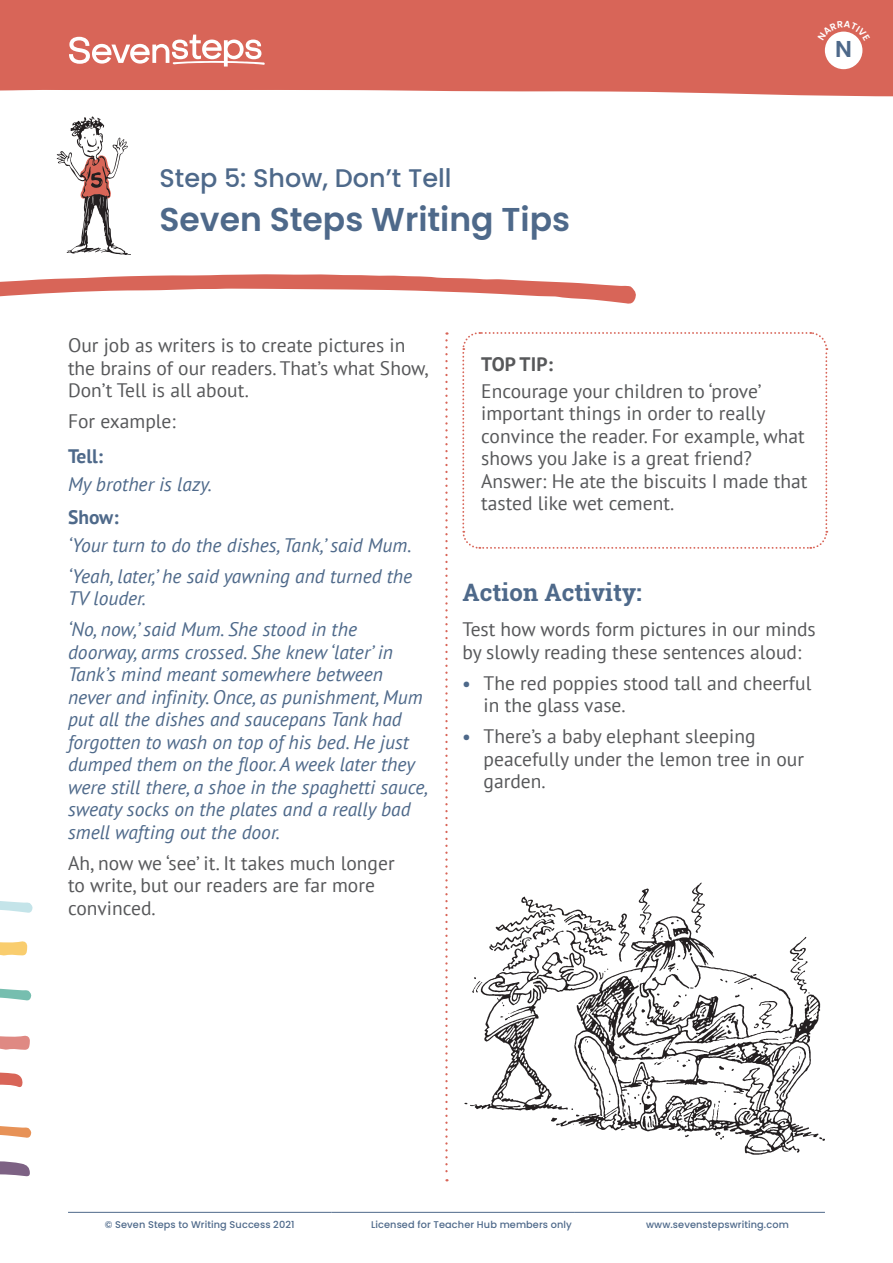
<style>
.page{position:relative;width:893px;height:1263px;background:#fff}
.page>*{position:absolute;margin:0;border:0;box-sizing:border-box;transform-origin:0 0}
.t1{font:600 33px "Poppins";color:#4e698a}
.t2{font:500 25.5px "Poppins";color:#4e698a}
.Head_A{font:700 24px "Roboto Slab";letter-spacing:.005em;color:#4e698a}
.t3{font:600 22.95px "Poppins";color:#4e698a}
.Lesson_Body{font:19.5px/22.5px "PT Sans";color:#57585a}
.Lesson_Blue_Italic_W{font:italic 19.5px/22.5px "PT Sans";color:#4e698a}
.Box_Small_Head{font:700 19.5px "PT Sans";color:#4e698a}
.Side_Box_Bold{font:700 19.5px "PT Sans";letter-spacing:.005em;color:#57585a}
.t4{font:500 9.75px "Poppins";letter-spacing:.01em;color:#4e698a}
.s1{font-weight:700;font-size:18px;color:#4e698a}
</style>
<div class="page">
<svg style="left:445px;top:332px;width:3px;height:849px"></svg>
<svg style="left:0;top:941px;width:27px;height:15px"></svg>
<svg style="left:0;top:1161px;width:30px;height:16px"></svg>
<svg style="left:0;top:1035px;width:30px;height:15px"></svg>
<svg style="left:0;top:1072px;width:23px;height:15px"></svg>
<svg style="left:0;top:901px;width:33px;height:12px"></svg>
<svg style="left:0;top:988px;width:32px;height:13px"></svg>
<svg style="left:0;top:1126px;width:32px;height:12px"></svg>
<svg style="left:0;top:274px;width:636px;height:30px"></svg>
<svg style="left:57px;top:117px;width:74px;height:138px"></svg>
<div style="left:0;top:0;width:893px;height:96px;background:#d86558"></div>
<svg style="left:69px;top:35px;width:196px;height:32px"></svg>
<div style="left:825px;top:32px;width:37px;height:37px;background:#fff;border-radius:50%"></div>
<svg style="left:462px;top:332px;width:366px;height:217px"></svg>
<img style="left:464px;top:882px;width:361px;height:273px">
<hr style="left:68px;top:1212px;width:264px;height:1px;background:#4e698a">
<hr style="left:332px;top:1212px;width:242px;height:1px;background:#4e698a">
<hr style="left:574px;top:1212px;width:251px;height:1px;background:#4e698a">
<svg style="left:818px;top:21px;width:52px;height:20px"></svg>
<p class="t3" style="left:835px;top:36px;width:18px">N</p>
<h2 class="t2" style="left:159px;top:163px;width:294px">Step 5: Show, Don’t Tell</h2>
<h1 class="t1" style="left:159px;top:200px;width:412px">Seven Steps Writing Tips</h1>
<p class="Lesson_Body" style="left:68px;top:334px;width:362px">Our job as writers is to create pictures in the brains of our readers. That’s what Show,<br>Don’t Tell is all about.</p>
<p class="Lesson_Body" style="left:68px;top:410px;width:109px">For example:</p>
<p class="Box_Small_Head" style="left:68px;top:444px;width:37px">Tell:</p>
<p class="Lesson_Blue_Italic_W" style="left:68px;top:473px;width:145px">My brother is lazy.</p>
<p class="Box_Small_Head" style="left:68px;top:504px;width:52px">Show:</p>
<p class="Lesson_Blue_Italic_W" style="left:68px;top:533px;width:345px">‘Your turn to do the dishes, Tank,’ said Mum.</p>
<p class="Lesson_Blue_Italic_W" style="left:68px;top:564px;width:346px">‘Yeah, later,’ he said yawning and turned the<br>TV louder.</p>
<p class="Lesson_Blue_Italic_W" style="left:68px;top:618px;width:362px">‘No, now,’ said Mum. She stood in the doorway, arms crossed. She knew ‘later’ in Tank’s mind meant somewhere between never and infinity. Once, as punishment, Mum put all the dishes and saucepans Tank had forgotten to wash on top of his bed. He just dumped them on the floor. A week later they were still there, a shoe in the spaghetti sauce, sweaty socks on the plates and a really bad smell wafting out the door.</p>
<p class="Lesson_Body" style="left:68px;top:851px;width:328px">Ah, now we ‘see’ it. It takes much longer to write, but our readers are far more convinced.</p>
<p class="Side_Box_Bold" style="left:481px;top:351px;width:73px">TOP TIP:</p>
<p class="Lesson_Body" style="left:481px;top:379px;width:328px">Encourage your children to ‘prove’ important things in order to really convince the reader. For example, what shows you Jake is a great friend?<br>Answer: He ate the biscuits I made that tasted like wet cement.</p>
<p class="Head_A" style="left:462px;top:576px;width:181px">Action Activity:</p>
<p class="Lesson_Body" style="left:462px;top:618px;width:355px">Test how words form pictures in our minds by slowly reading these sentences aloud:</p>
<p class="Lesson_Body" style="left:484px;top:671px;width:329px;text-indent:-21px"><span class="s1">•</span> The red poppies stood tall and cheerful in the glass vase.</p>
<p class="Lesson_Body" style="left:484px;top:725px;width:322px;text-indent:-21px"><span class="s1">•</span> There’s a baby elephant sleeping peacefully under the lemon tree in our garden.</p>
<p class="t4" style="left:105px;top:1219px;width:191px">© Seven Steps to Writing Success 2021</p>
<p class="t4" style="left:371px;top:1219px;width:202px">Licensed for Teacher Hub members only</p>
<p class="t4" style="left:646px;top:1219px;width:144px">www.sevenstepswriting.com</p>
</div>
